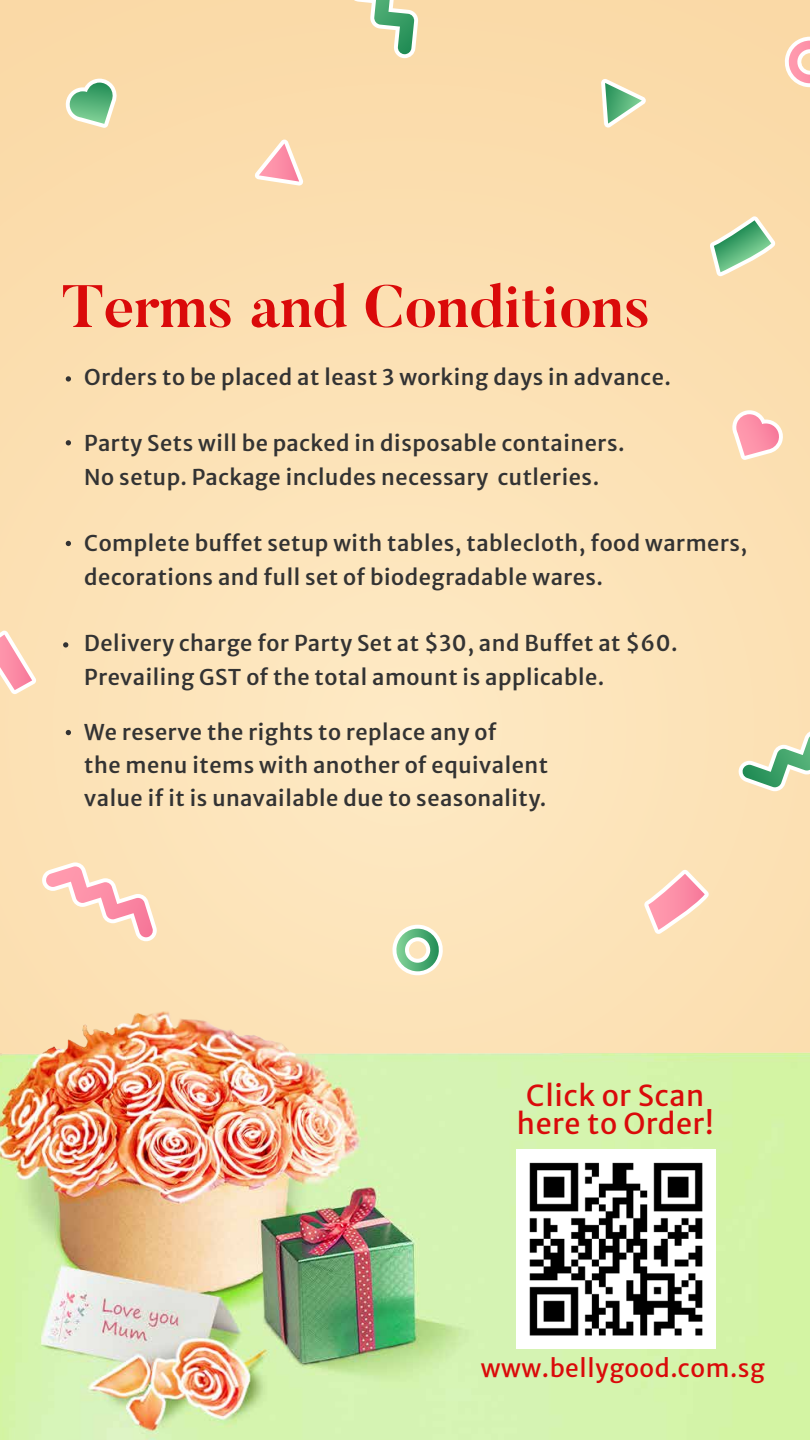
<style>
.page{position:relative;width:810px;height:1440px;background:#fff}
.page>*{position:absolute;margin:0;border:0;box-sizing:border-box;transform-origin:0 0}
.t1{font:700 59.4px "Butler";color:#da0a0a}
.t2{font:28.72px/28.5px "Merriweather Sans";letter-spacing:.025em;color:#da0a0a;text-align:center}
.t3{font:24.53px "Merriweather Sans";letter-spacing:.025em;color:#da0a0a}
.t4{font:500 21.6px/33.3px "Merriweather Sans";letter-spacing:.025em;color:#333}
</style>
<div class="page">
<div style="left:0;top:0;width:810px;height:1440px;background:linear-gradient(to right,#fce1b4,#fce1b4)"></div>
<img style="left:0;top:937px;width:810px;height:503px">
<svg style="left:66px;top:541px;width:5px;height:5px"></svg>
<svg style="left:63px;top:642px;width:5px;height:6px"></svg>
<svg style="left:66px;top:730px;width:5px;height:5px"></svg>
<svg style="left:66px;top:440px;width:5px;height:5px"></svg>
<svg style="left:66px;top:376px;width:5px;height:6px"></svg>
<img style="left:517px;top:1150px;width:198px;height:199px">
<svg style="left:710px;top:216px;width:66px;height:60px;background:#bbd1a6"></svg>
<svg style="left:737px;top:716px;width:73px;height:75px;background:#d1d6ad"></svg>
<svg style="left:255px;top:140px;width:48px;height:46px"></svg>
<svg style="left:64px;top:79px;width:54px;height:49px"></svg>
<svg style="left:644px;top:870px;width:65px;height:64px;background:#fcc8bc"></svg>
<svg style="left:732px;top:410px;width:53px;height:50px"></svg>
<svg style="left:42px;top:862px;width:116px;height:79px;background:#fcd1bc"></svg>
<svg style="left:783px;top:37px;width:27px;height:50px"></svg>
<svg style="left:328px;top:0;width:91px;height:58px;background:#d5d3a6"></svg>
<svg style="left:0;top:631px;width:36px;height:63px"></svg>
<svg style="left:601px;top:79px;width:45px;height:49px"></svg>
<svg style="left:391px;top:925px;width:54px;height:50px"></svg>
<h1 class="t1" style="left:62px;top:268px;width:590px">Terms and Conditions</h1>
<p class="t4" style="left:84px;top:358px;width:588px">Orders to be placed at least 3 working days in advance.</p>
<p class="t4" style="left:84px;top:425px;width:542px">Party Sets will be packed in disposable containers.<br>No setup. Package includes necessary cutleries.</p>
<p class="t4" style="left:84px;top:525px;width:664px">Complete buffet setup with tables, tablecloth, food warmers, decorations and full set of biodegradable wares.</p>
<p class="t4" style="left:84px;top:624px;width:595px">Delivery charge for Party Set at $30, and Buffet at $60.<br>Prevailing GST of the total amount is applicable.</p>
<p class="t4" style="left:84px;top:713px;width:465px">We reserve the rights to replace any of<br>the menu items with another of equivalent value if it is unavailable due to seasonality.</p>
<h2 class="t2" style="left:517px;top:1078px;width:198px">Click or Scan here to Order!</h2>
<p class="t3" style="left:481px;top:1346px;width:286px">www.bellygood.com.sg</p>
</div>
